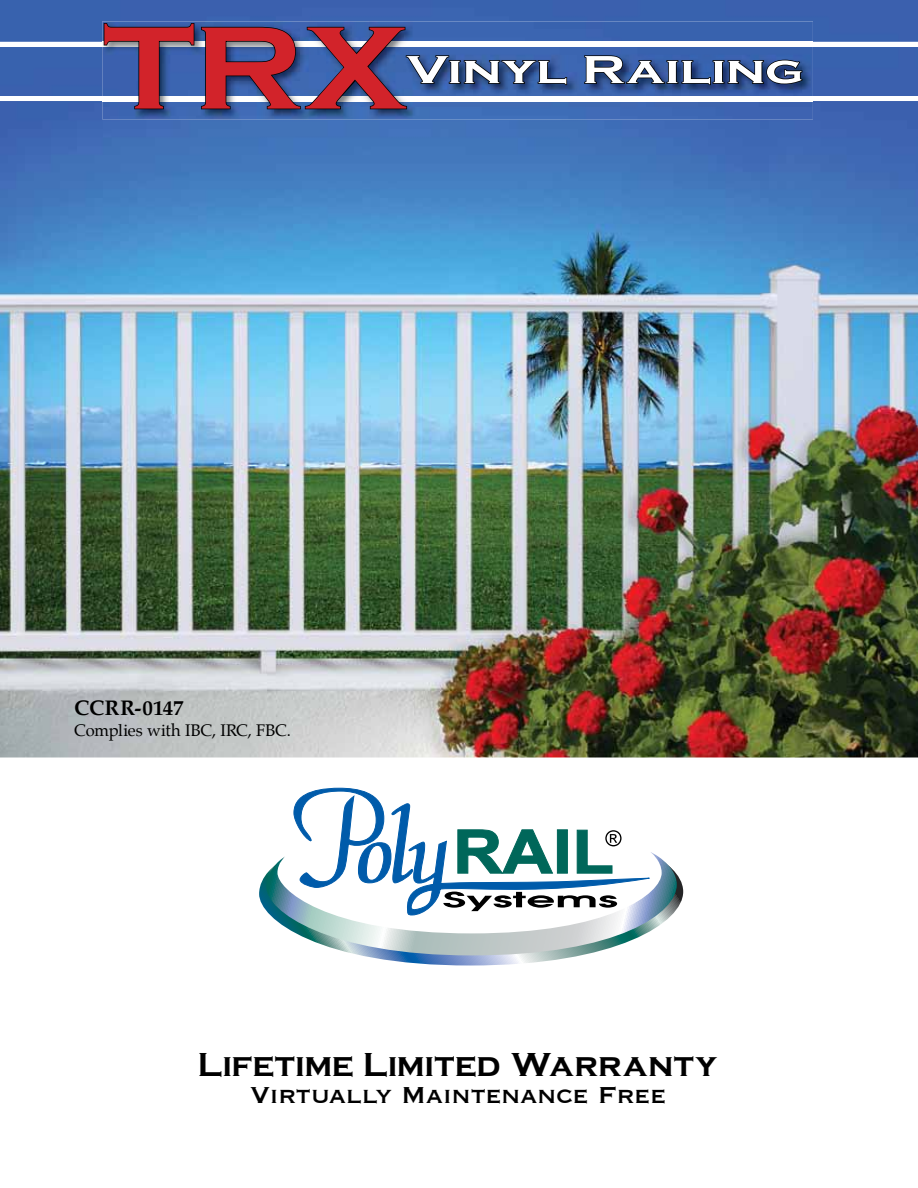
<style>
.page{position:relative;width:918px;height:1188px;background:#fff}
.page>*{position:absolute;margin:0;border:0;box-sizing:border-box;transform-origin:0 0}
.t1{font:700 121.5px "Copperplate Gothic";color:#d2232a;scale:1.11 1}
.t2{font:700 40.5px "Copperplate Gothic";letter-spacing:-.005em;color:#fff;scale:1.33 1}
.t3{font:34.5px "Copperplate Bold DTC";letter-spacing:-.005em;color:#000}
.t4{font:30px "Copperplate";letter-spacing:-.02em;color:#000}
.t5{font:700 21px "Palatino";letter-spacing:-.005em;color:#000}
.t6{font:16.5px "Palatino";letter-spacing:-.01em;color:#000}
</style>
<div class="page">
<img style="left:0;top:0;width:918px;height:758px">
<svg style="left:259px;top:874px;width:424px;height:92px"></svg>
<svg style="left:266px;top:788px;width:411px;height:167px"></svg>
<hr style="left:0;top:97px;width:918px;height:4px;background:#fff">
<hr style="left:0;top:42px;width:918px;height:4px;background:#fff">
<img style="left:102px;top:21px;width:711px;height:98px">
<img style="left:102px;top:97px;width:711px;height:4px">
<img style="left:102px;top:42px;width:711px;height:4px">
<svg style="left:103px;top:22px;width:465px;height:88px;background:#425e93"></svg>
<svg style="left:583px;top:54px;width:220px;height:32px;background:#243f73"></svg>
<h1 class="t1" style="left:104px;top:1px;width:275px">TRX</h1>
<h2 class="t2" style="left:407px;top:47px;width:300px">Vinyl Railing</h2>
<p class="t5" style="left:74px;top:690px;width:111px">CCRR-0147</p>
<p class="t6" style="left:74px;top:717px;width:218px">Complies with IBC, IRC, FBC.</p>
<p class="t3" style="left:198px;top:1045px;width:522px">Lifetime Limited Warranty</p>
<p class="t4" style="left:250px;top:1076px;width:418px">Virtually Maintenance Free</p>
</div>
